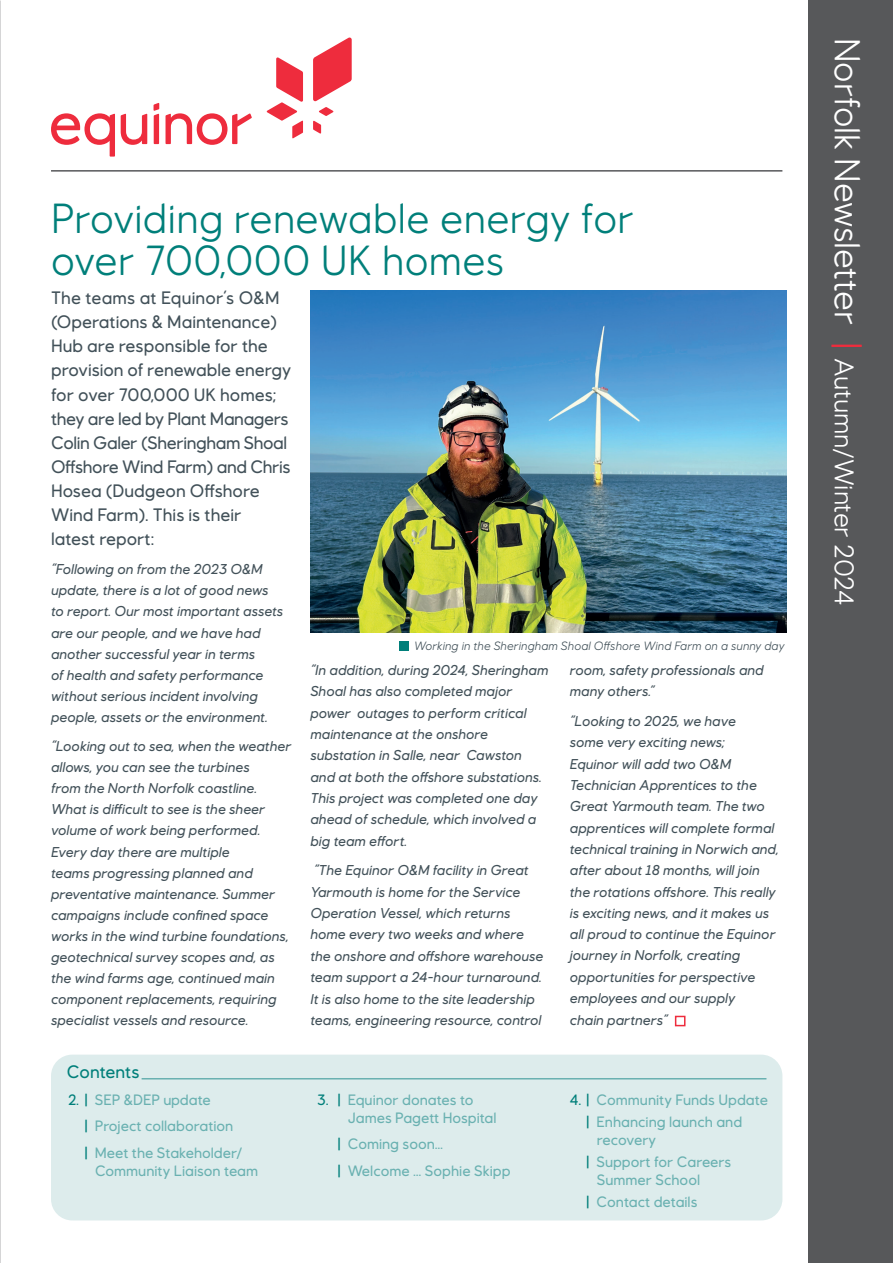
<style>
.page{position:relative;width:893px;height:1263px;background:#fff}
.page>*{position:absolute;margin:0;border:0;box-sizing:border-box;transform-origin:0 0}
.t1{font:42px/42px "Equinor";letter-spacing:.01em;color:#007f7a}
.t2{font:36px "Equinor";letter-spacing:-.005em;color:#fff}
.t3{font:500 18px/24px "Equinor";color:#425159}
.t4{font:500 18px "Equinor";color:#007f7a}
.t5{font:500 15px/26.5px "Equinor";color:#6ab1b1}
.t6{font:italic 500 14.25px/21.3px "Equinor";color:#425159}
.t7{font:italic 12px "Equinor";letter-spacing:.01em;color:#425159}
.s1{color:#007f7a}
.s2{color:#ee2c3d}
.s3{font-size:27px}
</style>
<div class="page">
<img style="left:310px;top:290px;width:477px;height:343px">
<div style="left:51px;top:1054px;width:731px;height:166px;background:#ddecec;border-radius:21px"></div>
<hr style="left:142px;top:1078px;width:624px;height:1px;background:#6ab1b1">
<div style="left:809px;top:0;width:84px;height:1263px;background:#57585a"></div>
<svg style="left:51px;top:37px;width:301px;height:120px"></svg>
<hr style="left:51px;top:170px;width:731px;height:2px;background:#57585a">
<div style="left:675px;top:1016px;width:10px;height:10px;border:2px solid #ee2c3d"></div>
<div style="left:399px;top:641px;width:9px;height:9px;background:#007f7a"></div>
<h1 class="t1" style="left:51px;top:197px;width:585px">Providing renewable energy for over 700,000 UK homes</h1>
<p class="t3" style="left:51px;top:286px;width:242px">The teams at Equinor’s O&amp;M (Operations &amp; Maintenance)<br>Hub are responsible for the provision of renewable energy for over 700,000 UK homes; they are led by Plant Managers<br>Colin Galer (Sheringham Shoal<br>Offshore Wind Farm) and Chris<br>Hosea (Dudgeon Offshore<br>Wind Farm). This is their<br>latest report:</p>
<p class="t6" style="left:51px;top:559px;width:234px">“Following on from the 2023 O&amp;M update, there is a lot of good news to report. Our most important assets are our people, and we have had another successful year in terms<br>of health and safety performance without serious incident involving people, assets or the environment.</p>
<p class="t6" style="left:51px;top:736px;width:242px">“Looking out to sea, when the weather allows, you can see the turbines<br>from the North Norfolk coastline.<br>What is difficult to see is the sheer volume of work being performed.<br>Every day there are multiple<br>teams progressing planned and preventative maintenance. Summer campaigns include confined space works in the wind turbine foundations, geotechnical survey scopes and, as the wind farms age, continued main component replacements, requiring specialist vessels and resource.</p>
<p class="t4" style="left:67px;top:1061px;width:74px">Contents</p>
<p class="t5" style="left:85px;top:1086px;width:159px;text-indent:-16px"><span class="s1">2. |</span> SEP &amp;DEP update<br><span class="s1">|</span> Project collaboration<br><span class="s1">|</span> Meet the Stakeholder/</p>
<p class="t5" style="left:95px;top:1157px;width:165px">Community Liaison team</p>
<p class="t7" style="left:414px;top:639px;width:372px">Working in the Sheringham Shoal Offshore Wind Farm on a sunny day</p>
<p class="t6" style="left:310px;top:659px;width:240px">“In addition, during 2024, Sheringham<br>Shoal has also completed major power outages to perform critical maintenance at the onshore substation in Salle, near Cawston and at both the offshore substations.<br>This project was completed one day ahead of schedule, which involved a big team effort.</p>
<p class="t6" style="left:310px;top:860px;width:235px">“The Equinor O&amp;M facility in Great Yarmouth is home for the Service Operation Vessel, which returns home every two weeks and where the onshore and offshore warehouse team support a 24-hour turnaround.<br>It is also home to the site leadership teams, engineering resource, control</p>
<p class="t6" style="left:570px;top:659px;width:195px">room, safety professionals and many others.”</p>
<p class="t6" style="left:570px;top:710px;width:211px">“Looking to 2025, we have<br>some very exciting news;<br>Equinor will add two O&amp;M<br>Technician Apprentices to the<br>Great Yarmouth team. The two apprentices will complete formal technical training in Norwich and, after about 18 months, will join the rotations offshore. This really is exciting news, and it makes us all proud to continue the Equinor journey in Norfolk, creating opportunities for perspective employees and our supply<br>chain partners”</p>
<p class="t5" style="left:348px;top:1090px;width:150px;line-height:18px;text-indent:-30px"><span class="s1">3. |</span> Equinor donates to<br>James Pagett Hospital</p>
<p class="t5" style="left:337px;top:1130px;width:175px"><span class="s1">|</span> Coming soon…<br><span class="s1">|</span> Welcome … Sophie Skipp</p>
<p class="t5" style="left:586px;top:1088px;width:183px;line-height:22.2px;text-indent:-16px"><span class="s1">4. |</span> Community Funds Update <span class="s1">|</span> Enhancing launch and</p>
<p class="t5" style="left:586px;top:1128px;width:146px;line-height:22.2px;text-indent:10px">recovery<br><span class="s1">|</span> Support for Careers</p>
<p class="t5" style="left:586px;top:1169px;width:115px;line-height:22.2px;text-align:right">Summer School<br><span class="s1">|</span> Contact details</p>
<h2 class="t2" style="left:868px;top:38px;width:569px;rotate:90deg">Norfolk Newsletter <span class="s2">|</span> <span class="s3">Autumn/Winter 2024</span></h2>
</div>
